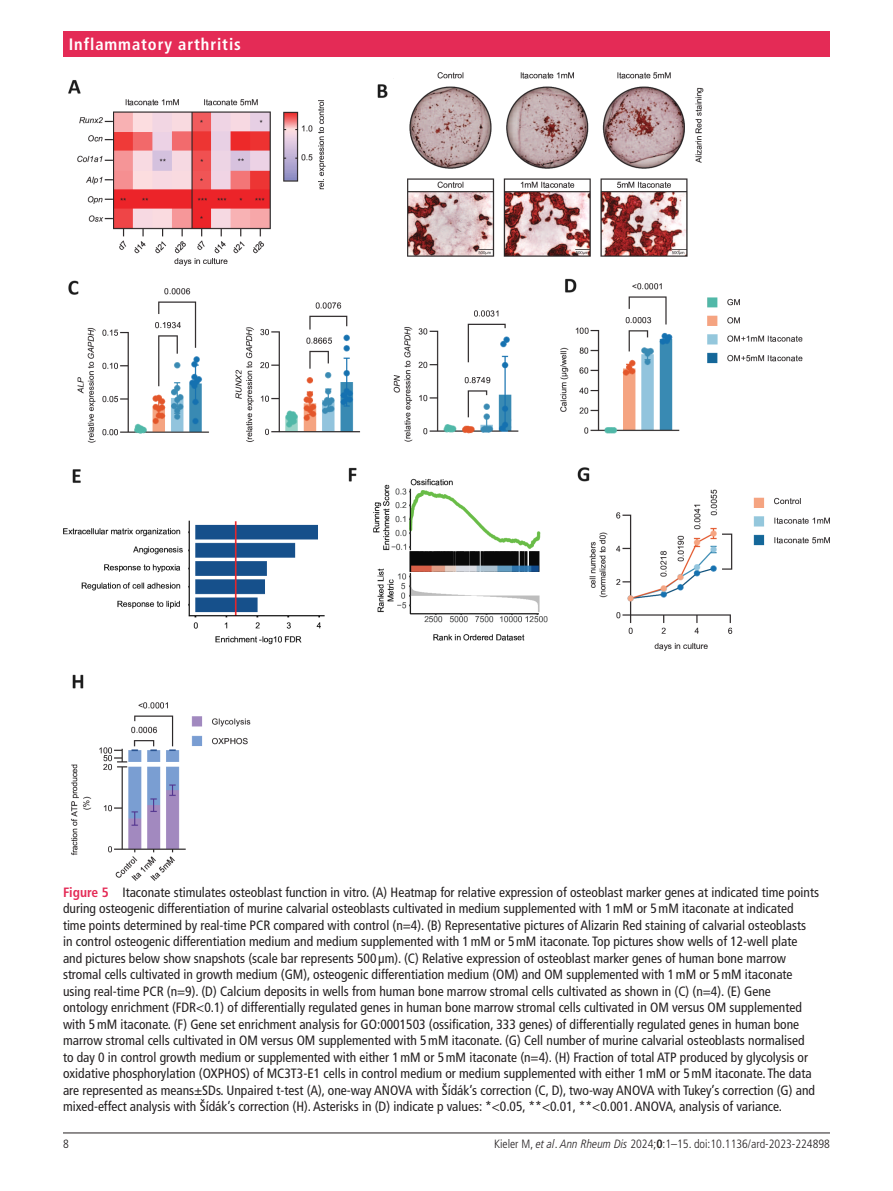
<style>
.page{position:relative;width:893px;height:1191px;background:#fff}
.page>*{position:absolute;margin:0;border:0;box-sizing:border-box;transform-origin:0 0}
.t1{font:700 condensed 16.5px "Frutiger LT Pro";letter-spacing:.055em;color:#fff}
.t2{font:condensed 13.5px/16.5px "Frutiger LT Pro";color:#231f20}
.t3{font:300 condensed 12px "Frutiger LT Pro";color:#231f20}
.s1{font-weight:700;color:#e42b56}
.s2{font-style:italic}
.s3{font-weight:700}
</style>
<div class="page">
<hr style="left:63px;top:1132px;width:767px;height:1px;background:#231f20">
<div style="left:63px;top:31px;width:767px;height:25px;background:#e42b56"></div>
<img style="left:63px;top:72px;width:767px;height:808px">
<p class="t1" style="left:69px;top:34px;width:174px">Inflammatory arthritis</p>
<p class="t2" style="left:63px;top:884px;width:758px"><span class="s1">Figure 5</span> Itaconate stimulates osteoblast function in vitro. (A) Heatmap for relative expression of osteoblast marker genes at indicated time points during osteogenic differentiation of murine calvarial osteoblasts cultivated in medium supplemented with 1mM or 5mM itaconate at indicated time points determined by real-time PCR compared with control (n=4). (B) Representative pictures of Alizarin Red staining of calvarial osteoblasts<br>in control osteogenic differentiation medium and medium supplemented with 1mM or 5mM itaconate. Top pictures show wells of 12-well plate and pictures below show snapshots (scale bar represents 500 µm). (C) Relative expression of osteoblast marker genes of human bone marrow stromal cells cultivated in growth medium (GM), osteogenic differentiation medium (OM) and OM supplemented with 1mM or 5mM itaconate using real-time PCR (n=9). (D) Calcium deposits in wells from human bone marrow stromal cells cultivated as shown in (C) (n=4). (E) Gene ontology enrichment (FDR&lt;0.1) of differentially regulated genes in human bone marrow stromal cells cultivated in OM versus OM supplemented with 5mM itaconate. (F) Gene set enrichment analysis for GO:0001503 (ossification, 333 genes) of differentially regulated genes in human bone marrow stromal cells cultivated in OM versus OM supplemented with 5mM itaconate. (G) Cell number of murine calvarial osteoblasts normalised<br>to day 0 in control growth medium or supplemented with either 1mM or 5mM itaconate (n=4). (H) Fraction of total ATP produced by glycolysis or oxidative phosphorylation (OXPHOS) of MC3T3-E1 cells in control medium or medium supplemented with either 1mM or 5mM itaconate. The data are represented as means±SDs. Unpaired t-test (A), one-way ANOVA with Šídák’s correction (C, D), two-way ANOVA with Tukey’s correction (G) and mixed-effect analysis with Šídák’s correction (H). Asterisks in (D) indicate p values: *&lt;0.05, **&lt;0.01, **&lt;0.001. ANOVA, analysis of variance.</p>
<p class="t3" style="left:63px;top:1136px;width:7px">8</p>
<p class="t3" style="left:494px;top:1136px;width:337px">Kieler M, <span class="s2">et al</span>. <span class="s2">Ann Rheum Dis</span> 2024;<span class="s3">0</span>:1–15. doi:10.1136/ard-2023-224898</p>
</div>
